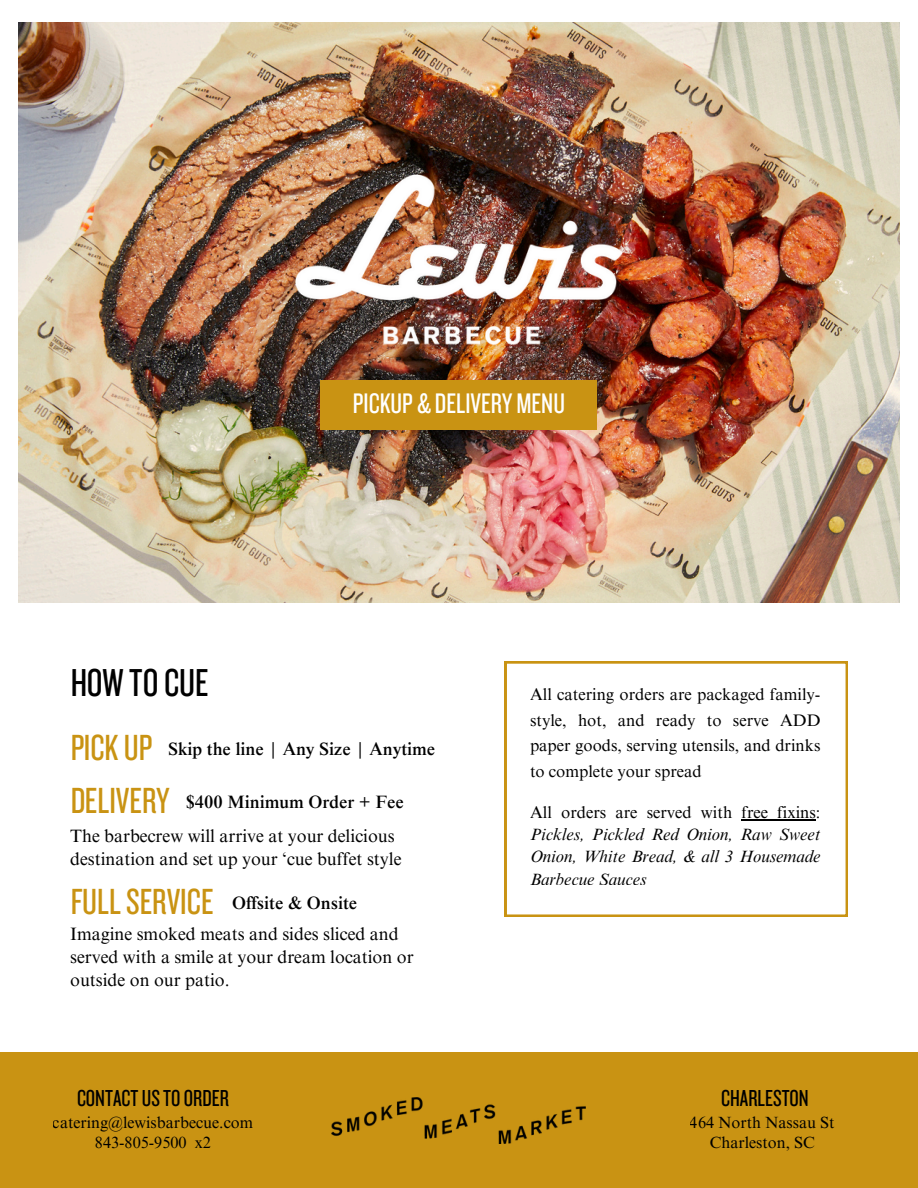
<style>
.page{position:relative;width:918px;height:1188px;background:#fff}
.page>*{position:absolute;margin:0;border:0;box-sizing:border-box;transform-origin:0 0}
.t1{font:40.5px "Knockout 28 Junior Feathrwt";color:#000}
.t2{font:37.8px/53.1px "Knockout 28 Junior Feathrwt";color:#c99313}
.t3{font:29.4px "Knockout 28 Junior Feathrwt";color:#fff}
.t4{font:24px "Knockout 28 Junior Feathrwt";color:#000}
.t5{font:17.85px/23.1px "Times NRMT Pro";color:#000}
.t6{font:500 17.85px "Times NRMT Pro";color:#000}
.t7{font:16.65px/25.7px "Times NRMT Pro";color:#000;text-align:justify}
.t8{font:italic 16.65px/22.2px "Times NRMT Pro";color:#000;text-align:justify}
.t9{font:16.2px/20.2px "Times NRMT Pro";color:#000;text-align:center}
</style>
<div class="page">
<div style="left:0;top:1053px;width:918px;height:135px;background:#c99313"></div>
<img style="left:332px;top:1098px;width:254px;height:46px">
<img style="left:19px;top:22px;width:881px;height:581px">
<svg style="left:505px;top:661px;width:343px;height:256px"></svg>
<img style="left:291px;top:164px;width:336px;height:198px">
<div style="left:321px;top:380px;width:276px;height:50px;background:#c99313"></div>
<hr style="left:742px;top:819px;width:74px;height:1px;background:#000">
<h2 class="t3" style="left:353px;top:389px;width:214px">PICKUP &amp; DELIVERY MENU</h2>
<h1 class="t1" style="left:70px;top:664px;width:140px">HOW TOCUE</h1>
<h2 class="t2" style="left:70px;top:722px;width:101px">PICKUP<br>DELIVERY</h2>
<p class="t6" style="left:168px;top:742px;width:269px">Skip the line | Any Size | Anytime</p>
<p class="t6" style="left:186px;top:795px;width:220px">$400 Minimum Order + Fee</p>
<p class="t5" style="left:70px;top:827px;width:333px">The barbecrew will arrive at your delicious destination and set up your ‘cue buffet style</p>
<h2 class="t2" style="left:70px;top:876px;width:145px">FULLSERVICE</h2>
<p class="t6" style="left:232px;top:896px;width:127px">Offsite &amp; Onsite</p>
<p class="t5" style="left:70px;top:924px;width:345px">Imagine smoked meats and sides sliced and served with a smile at your dream location or outside on our patio.</p>
<h3 class="t4" style="left:77px;top:1087px;width:153px">CONTACTUSTOORDER</h3>
<p class="t9" style="left:53px;top:1114px;width:202px">catering@lewisbarbecue.com<br>843-805-9500 x2</p>
<p class="t7" style="left:530px;top:684px;width:292px">All catering orders are packaged family&shy;style, hot, and ready to serve ADD paper goods, serving utensils, and drinks to complete your spread</p>
<p class="t7" style="left:530px;top:802px;width:292px">All orders are served with free fixins:</p>
<p class="t8" style="left:530px;top:826px;width:292px">Pickles, Pickled Red Onion, Raw Sweet Onion, White Bread, &amp; all 3 Housemade Barbecue Sauces</p>
<h3 class="t4" style="left:721px;top:1087px;width:89px">CHARLESTON</h3>
<p class="t9" style="left:690px;top:1114px;width:146px">464 North Nassau St<br>Charleston, SC</p>
</div>
